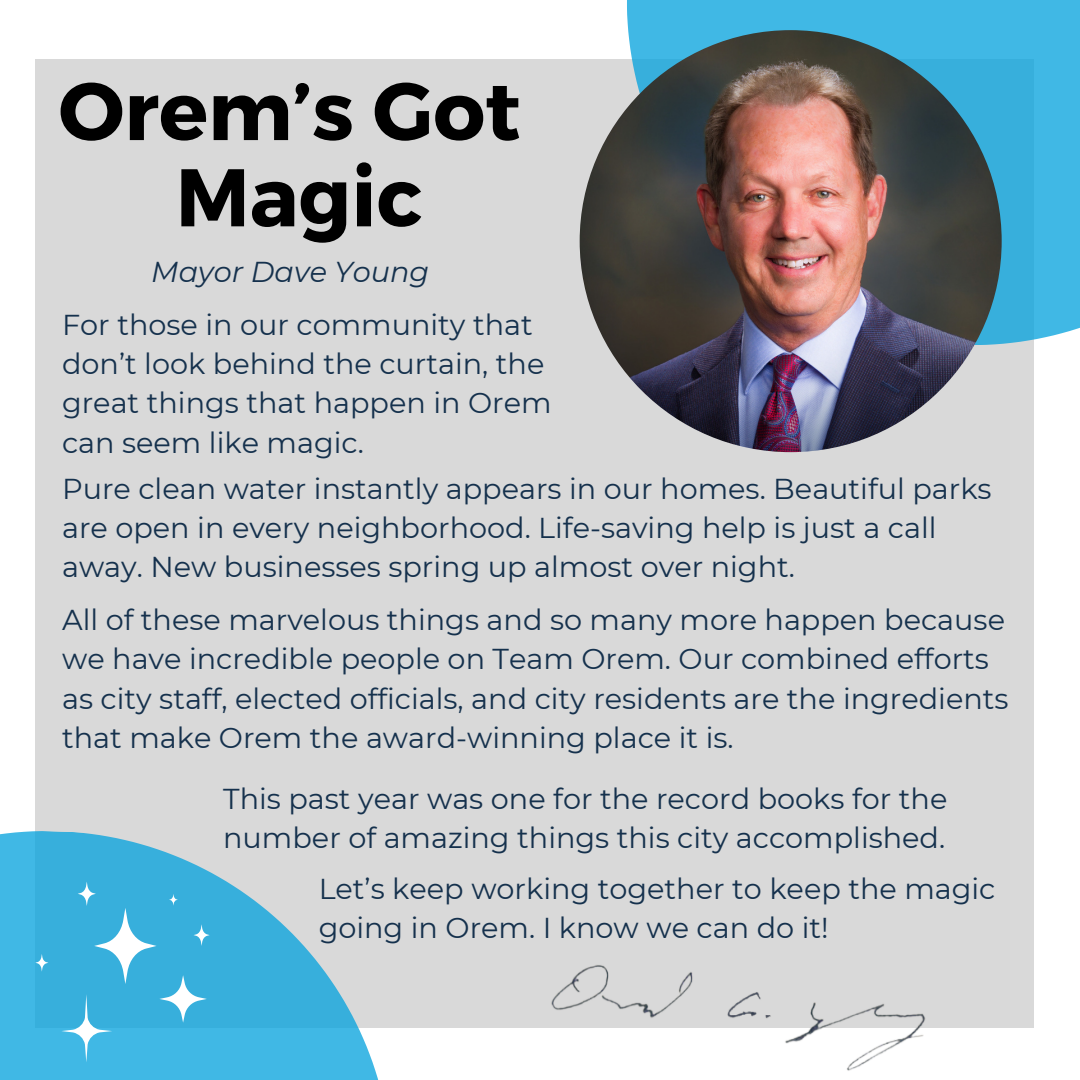
<style>
.page{position:relative;width:1080px;height:1080px;background:#fff}
.page>*{position:absolute;margin:0;border:0;box-sizing:border-box;transform-origin:0 0}
.t1{font:700 81.5px/86.2px "Montserrat";color:#000;text-align:center}
.t2{font:28.75px/39.4px "Montserrat";color:#15314d}
.t3{font:italic 28.75px "Montserrat";color:#15314d}
</style>
<div class="page">
<div style="left:35px;top:60px;width:999px;height:968px;background:#d9d9d9"></div>
<svg style="left:616px;top:0;width:464px;height:356px;background:#48b8e2"></svg>
<img style="left:580px;top:30px;width:422px;height:422px;border-radius:50%">
<svg style="left:0;top:831px;width:379px;height:249px"></svg>
<svg style="left:35px;top:954px;width:13px;height:18px"></svg>
<svg style="left:61px;top:882px;width:149px;height:180px;background:#48b6e0"></svg>
<img style="left:551px;top:965px;width:375px;height:106px">
<p class="t1" style="left:59px;top:64px;width:463px">Orem’s Got<br>Magic</p>
<p class="t3" style="left:151px;top:254px;width:280px">Mayor Dave Young</p>
<p class="t2" style="left:62px;top:305px;width:491px">For those in our community that don’t look behind the curtain, the great things that happen in Orem can seem like magic.</p>
<p class="t2" style="left:62px;top:469px;width:931px">Pure clean water instantly appears in our homes. Beautiful parks are open in every neighborhood. Life-saving help is just a call away. New businesses spring up almost over night.</p>
<p class="t2" style="left:62px;top:600px;width:948px">All of these marvelous things and so many more happen because we have incredible people on Team Orem. Our combined efforts as city staff, elected officials, and city residents are the ingredients that make Orem the award-winning place it is.</p>
<p class="t2" style="left:223px;top:779px;width:726px">This past year was one for the record books for the number of amazing things this city accomplished.</p>
<p class="t2" style="left:319px;top:869px;width:678px">Let’s keep working together to keep the magic going in Orem. I know we can do it!</p>
</div>
